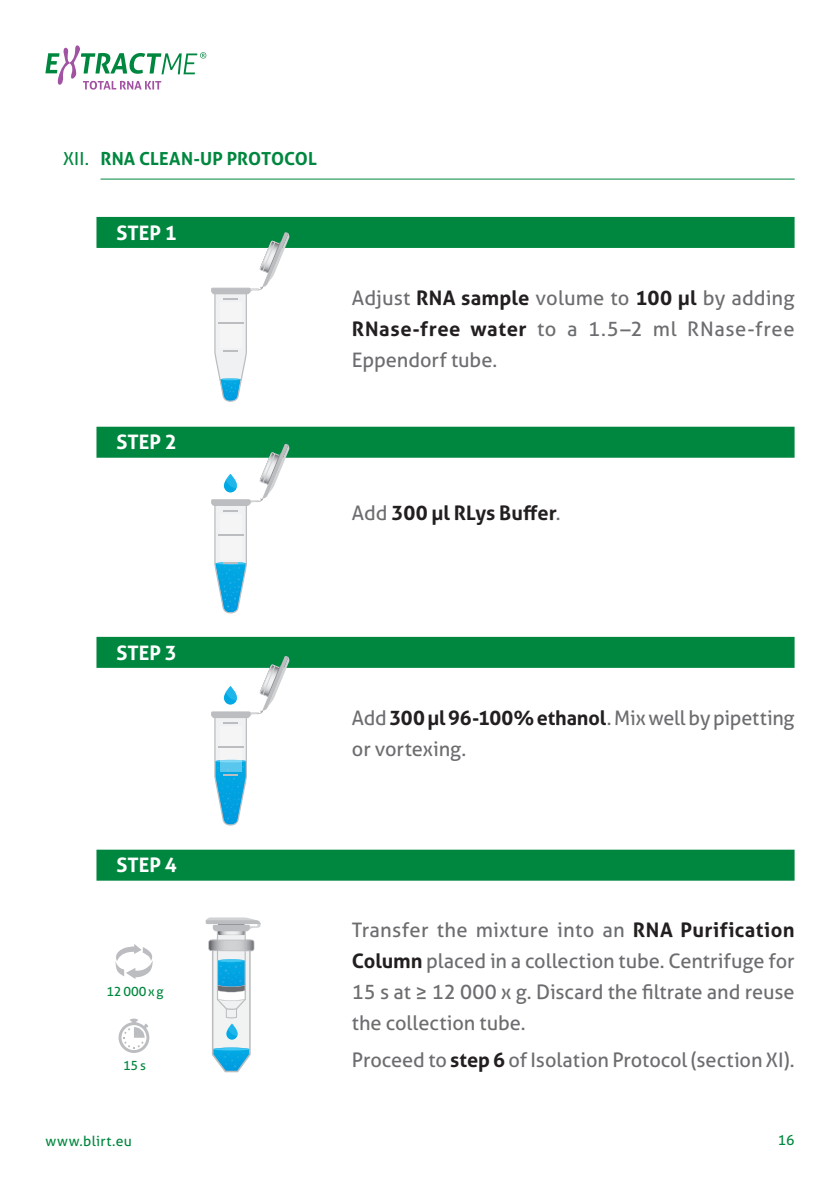
<style>
.page{position:relative;width:840px;height:1191px;background:#fff}
.page>*{position:absolute;margin:0;border:0;box-sizing:border-box;transform-origin:0 0}
.t1{font:20px/31px "Aller";letter-spacing:-.005em;color:#6c6d70;text-align:justify}
.t2{font:700 20px "Aller";color:#fff}
.t3{font:700 20px "Aller";color:#231f20}
.t4{font:700 18px "Aller";letter-spacing:.005em;color:#00873f}
.t5{font:14px "Aller";letter-spacing:.015em;color:#00873f}
.t6{font:12.8px "Aller";letter-spacing:-.01em;color:#00873f}
.s1{font-weight:400}
.s2{font-weight:700;color:#231f20}
.s3{font-weight:400;color:#6c6d70}
</style>
<div class="page">
<svg style="left:45px;top:45px;width:161px;height:45px"></svg>
<hr style="left:100px;top:179px;width:694px;height:1px;background:#00873f">
<div style="left:96px;top:217px;width:698px;height:31px;background:#00873f"></div>
<div style="left:96px;top:427px;width:698px;height:31px;background:#00873f"></div>
<div style="left:96px;top:637px;width:698px;height:31px;background:#00873f"></div>
<div style="left:96px;top:849px;width:698px;height:31px;background:#00873f"></div>
<svg style="left:211px;top:232px;width:78px;height:170px"></svg>
<svg style="left:211px;top:443px;width:78px;height:170px"></svg>
<svg style="left:211px;top:656px;width:78px;height:169px"></svg>
<svg style="left:115px;top:944px;width:38px;height:35px"></svg>
<svg style="left:118px;top:1018px;width:31px;height:35px"></svg>
<svg style="left:205px;top:917px;width:55px;height:155px"></svg>
<p class="t4" style="left:63px;top:148px;width:255px"><span class="s1">XII.</span> RNA CLEAN-UP PROTOCOL</p>
<p class="t2" style="left:116px;top:220px;width:62px">STEP 1</p>
<p class="t2" style="left:116px;top:430px;width:62px">STEP 2</p>
<p class="t2" style="left:116px;top:640px;width:62px">STEP 3</p>
<p class="t2" style="left:116px;top:853px;width:62px">STEP 4</p>
<p class="t6" style="left:106px;top:983px;width:59px">12 000 x g</p>
<p class="t6" style="left:123px;top:1057px;width:24px">15 s</p>
<p class="t1" style="left:351px;top:282px;width:444px">Adjust <span class="s2">RNA sample</span> volume to <span class="s2">100 µl</span> by adding <span class="s2">RNase-free water</span> to a 1.5–2 ml RNase-free Eppendorf tube.</p>
<p class="t3" style="left:351px;top:500px;width:210px"><span class="s3">Add</span> 300 µl RLys Buffer<span class="s3">.</span></p>
<p class="t1" style="left:351px;top:702px;width:444px">Add <span class="s2">300 µl 96-100% ethanol</span>. Mix well by pipetting or vortexing.</p>
<p class="t1" style="left:351px;top:914px;width:444px">Transfer the mixture into an <span class="s2">RNA Purification Column</span> placed in a collection tube. Centrifuge for 15 s at ≥ 12 000 x g. Discard the filtrate and reuse the collection tube.</p>
<p class="t1" style="left:351px;top:1044px;width:444px">Proceed to <span class="s2">step 6</span> of Isolation Protocol (section XI).</p>
<p class="t5" style="left:46px;top:1132px;width:88px">www.blirt.eu</p>
<p class="t5" style="left:777px;top:1132px;width:18px">16</p>
</div>
